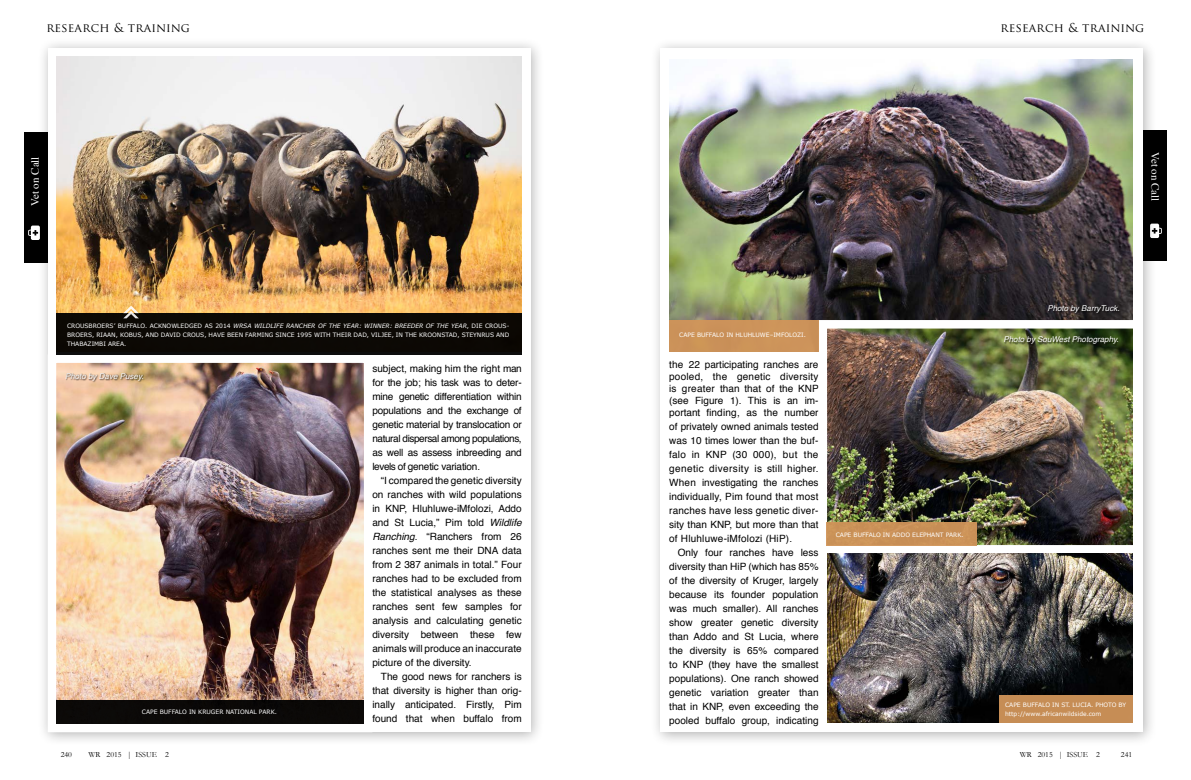
<style>
.page{position:relative;width:1191px;height:780px;background:#fff}
.page>*{position:absolute;margin:0;border:0;box-sizing:border-box;transform-origin:0 0}
.t1{font:12px "Trajan Pro";letter-spacing:.02em;color:#000}
.t2{font:11px "Times";color:#fff}
.t3{font:10px/14px "Helvetica";color:#000;text-align:justify}
.t4{font:italic 8px "Helvetica";color:#fff}
.t5{font:8px "Garamond";color:#000}
.t6{font:6px/9px "Verdana";color:#fff;text-align:justify}
.s1{font-style:italic}
</style>
<div class="page">
<div style="left:24px;top:132px;width:24px;height:130px;background:#000"></div>
<svg style="left:28px;top:225px;width:10px;height:15px"></svg>
<div style="left:1142px;top:130px;width:25px;height:130px;background:#000"></div>
<svg style="left:1157px;top:223px;width:4px;height:15px"></svg>
<div style="left:650px;top:38px;width:507px;height:708px;background:#000;opacity:.3"></div>
<div style="left:660px;top:48px;width:482px;height:683px;background:#fff"></div>
<div style="left:38px;top:38px;width:507px;height:708px;background:#000;opacity:.3"></div>
<div style="left:48px;top:48px;width:482px;height:683px;background:#fff"></div>
<img style="left:57px;top:57px;width:465px;height:256px">
<img style="left:58px;top:364px;width:304px;height:336px">
<div style="left:48px;top:354px;width:324px;height:378px;border:9px solid #fff"></div>
<img style="left:669px;top:59px;width:464px;height:261px">
<img style="left:828px;top:330px;width:304px;height:213px">
<div style="left:818px;top:320px;width:324px;height:233px;border:9px solid #fff"></div>
<img style="left:827px;top:553px;width:306px;height:169px">
<div style="left:57px;top:313px;width:465px;height:42px;background:#0c0905"></div>
<div style="left:57px;top:700px;width:307px;height:24px;background:#0b0908"></div>
<div style="left:669px;top:320px;width:149px;height:31px;background:#d1955a"></div>
<div style="left:826px;top:521px;width:150px;height:24px;background:#ca9157"></div>
<div style="left:999px;top:695px;width:134px;height:27px;background:#c68d55"></div>
<svg style="left:123px;top:305px;width:16px;height:13px"></svg>
<div style="left:66px;top:372px;width:79px;height:10px;background:#000;opacity:.75"></div>
<div style="left:1047px;top:305px;width:74px;height:10px;background:#000;opacity:.75"></div>
<div style="left:1004px;top:336px;width:116px;height:10px;background:#000;opacity:.75"></div>
<p class="t1" style="left:46px;top:20px;width:145px">RESEARCH &amp; TRAINING</p>
<p class="t1" style="left:1000px;top:20px;width:145px">RESEARCH &amp; TRAINING</p>
<p class="t2" style="left:25px;top:206px;width:51px;rotate:-90deg">Vet on Call</p>
<p class="t2" style="left:1165px;top:152px;width:51px;rotate:90deg">Vet on Call</p>
<p class="t6" style="left:67px;top:321px;width:444px">CROUSBROERS’ BUFFALO. ACKNOWLEDGED AS 2014 <span class="s1">WRSA WILDLIFE RANCHER OF THE YEAR: WINNER: BREEDER OF THE YEAR</span>, DIE CROUS-BROERS, RIAAN, KOBUS, AND DAVID CROUS, HAVE BEEN FARMING SINCE 1995 WITH THEIR DAD, VILJEE, IN THE KROONSTAD, STEYNRUS AND THABAZIMBI AREA.</p>
<p class="t4" style="left:65px;top:369px;width:80px">Photo by Dave Pusey.</p>
<p class="t6" style="left:142px;top:707px;width:137px">CAPE BUFFALO IN KRUGER NATIONAL PARK.</p>
<p class="t3" style="left:372px;top:362px;width:151px">subject, making him the right man for the job; his task was to deter&shy;mine genetic differentiation within populations and the exchange of genetic material by translocation or natural dispersal among populations, as well as assess inbreeding and levels of genetic variation.</p>
<p class="t3" style="left:372px;top:474px;width:151px;text-indent:8px">“I compared the genetic diversity on ranches with wild populations in KNP, Hluhluwe-iMfolozi, Addo and St Lucia,” Pim told <span class="s1">Wildlife Ranching</span>. “Ranchers from 26 ranches sent me their DNA data from 2 387 animals in total.” Four ranches had to be excluded from the statistical analyses as these ranches sent few samples for analysis and calculating genetic diversity between these few animals will produce an inaccurate picture of the diversity.</p>
<p class="t3" style="left:372px;top:670px;width:151px;text-indent:8px">The good news for ranchers is that diversity is higher than orig&shy;inally anticipated. Firstly, Pim found that when buffalo from</p>
<p class="t6" style="left:679px;top:330px;width:128px">CAPE BUFFALO IN HLUHLUWE–IMFOLOZI.</p>
<p class="t3" style="left:669px;top:358px;width:151px;line-height:12px">the 22 participating ranches are pooled, the genetic diversity is greater than that of the KNP (see Figure 1). This is an im&shy;portant finding, as the number</p>
<p class="t3" style="left:669px;top:419px;width:151px">of privately owned animals tested was 10 times lower than the buf&shy;falo in KNP (30 000), but the genetic diversity is still higher.<br>When investigating the ranches individually, Pim found that most ranches have less genetic diver&shy;sity than KNP, but more than that of Hluhluwe-iMfolozi (HiP).</p>
<p class="t3" style="left:669px;top:545px;width:151px;text-indent:8px">Only four ranches have less diversity than HiP (which has 85% of the diversity of Kruger, largely because its founder population was much smaller). All ranches show greater genetic diversity than Addo and St Lucia, where the diversity is 65% compared to KNP (they have the smallest populations). One ranch showed genetic variation greater than that in KNP, even exceeding the pooled buffalo group, indicating</p>
<p class="t6" style="left:835px;top:530px;width:129px">CAPE BUFFALO IN ADDO ELEPHANT PARK.</p>
<p class="t4" style="left:1047px;top:302px;width:74px">Photo by BarryTuck.</p>
<p class="t4" style="left:1003px;top:333px;width:117px">Photo by SouWest Photography.</p>
<p class="t6" style="left:1005px;top:700px;width:123px">CAPE BUFFALO IN ST. LUCIA. PHOTO BY http://www.africanwildside.com</p>
<p class="t5" style="left:61px;top:749px;width:13px">240</p>
<p class="t5" style="left:89px;top:749px;width:82px">WR 2015 | ISSUE 2</p>
<p class="t5" style="left:1019px;top:749px;width:82px">WR 2015 | ISSUE 2</p>
<p class="t5" style="left:1121px;top:749px;width:13px">241</p>
</div>
